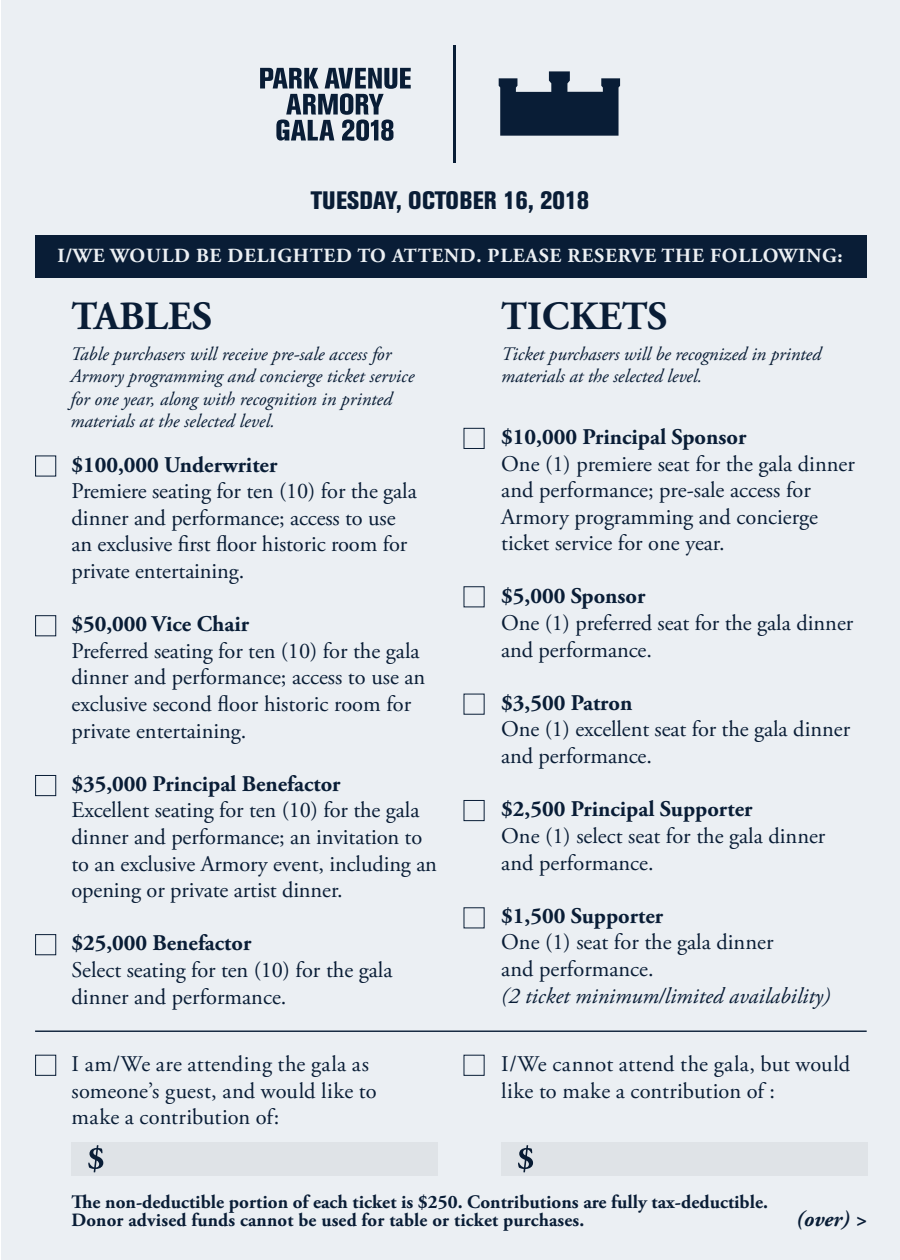
<style>
.page{position:relative;width:900px;height:1260px;background:#fff}
.page>*{position:absolute;margin:0;border:0;box-sizing:border-box;transform-origin:0 0}
.t1{font:700 40px "Adobe Garamond Pro";color:#091d36}
.t2{font:800 condensed 25px "Akzidenz Grotesk BE";color:#091d36}
.t3{font:22.5px/26.5px "Adobe Garamond Pro";color:#091d36}
.t4{font:700 22.5px "Adobe Garamond Pro";color:#091d36}
.t5{font:italic 22.5px "Adobe Garamond Pro";color:#091d36}
.t6{font:italic 700 22.5px "Adobe Garamond Pro";color:#091d36}
.t7{font:700 20px "Adobe Garamond Pro";letter-spacing:.04em;color:#ebeff3}
.t8{font:italic 19px/22.5px "Adobe Garamond Pro";color:#091d36}
.t9{font:700 19px "Adobe Garamond Pro";color:#091d36}
.t10{font:700 18.75px "Adobe Garamond Pro";letter-spacing:.01em;color:#091d36}
</style>
<div class="page">
<div style="left:2px;top:0;width:898px;height:1260px;background:#ebeff3"></div>
<div style="left:35px;top:235px;width:832px;height:43px;background:#091d36"></div>
<hr style="left:35px;top:1031px;width:832px;height:1px;background:#091d36">
<div style="left:35px;top:455px;width:21px;height:22px;border:1px solid #091d36"></div>
<div style="left:35px;top:615px;width:21px;height:21px;border:1px solid #091d36"></div>
<div style="left:35px;top:775px;width:21px;height:21px;border:1px solid #091d36"></div>
<div style="left:35px;top:934px;width:21px;height:21px;border:1px solid #091d36"></div>
<div style="left:35px;top:1055px;width:21px;height:21px;border:1px solid #091d36"></div>
<div style="left:463px;top:428px;width:22px;height:21px;border:1px solid #091d36"></div>
<div style="left:463px;top:800px;width:22px;height:21px;border:1px solid #091d36"></div>
<div style="left:72px;top:1142px;width:366px;height:34px;background:#dfe3e7"></div>
<svg style="left:88px;top:1145px;width:15px;height:27px"></svg>
<div style="left:501px;top:1142px;width:367px;height:34px;background:#dfe3e7"></div>
<hr style="left:453px;top:45px;width:3px;height:117px;background:#091d36">
<svg style="left:499px;top:71px;width:121px;height:65px"></svg>
<svg style="left:260px;top:68px;width:151px;height:73px"></svg>
<p class="t2" style="left:311px;top:186px;width:280px">TUESDAY, OCTOBER 16, 2018</p>
<p class="t7" style="left:57px;top:244px;width:787px">I/WE WOULD BE DELIGHTED TO ATTEND. PLEASE RESERVE THE FOLLOWING:</p>
<h1 class="t1" style="left:72px;top:293px;width:142px">TABLES</h1>
<h1 class="t1" style="left:501px;top:293px;width:168px">TICKETS</h1>
<p class="t8" style="left:70px;top:343px;width:345px">Table purchasers will receive pre-sale access for Armory programming and concierge ticket service for one year, along with recognition in printed materials at the selected level.</p>
<p class="t8" style="left:501px;top:343px;width:321px">Ticket purchasers will be recognized in printed materials at the selected level.</p>
<p class="t4" style="left:501px;top:424px;width:247px">$10,000 Principal Sponsor</p>
<p class="t3" style="left:501px;top:451px;width:355px">One (1) premiere seat for the gala dinner and performance; pre-sale access for Armory programming and concierge ticket service for one year.</p>
<p class="t4" style="left:501px;top:583px;width:146px">$5,000 Sponsor</p>
<p class="t3" style="left:501px;top:610px;width:354px">One (1) preferred seat for the gala dinner and performance.</p>
<p class="t4" style="left:501px;top:690px;width:133px">$3,500 Patron</p>
<p class="t3" style="left:501px;top:717px;width:350px">One (1) excellent seat for the gala dinner and performance.</p>
<p class="t4" style="left:501px;top:796px;width:253px">$2,500 Principal Supporter</p>
<p class="t3" style="left:501px;top:823px;width:326px">One (1) select seat for the gala dinner and performance.</p>
<p class="t4" style="left:501px;top:903px;width:163px">$1,500 Supporter</p>
<p class="t3" style="left:501px;top:930px;width:274px">One (1) seat for the gala dinner and performance.</p>
<p class="t5" style="left:501px;top:982px;width:330px">(2 ticket minimum/limited availability)</p>
<p class="t4" style="left:72px;top:451px;width:207px">$100,000 Underwriter</p>
<p class="t3" style="left:72px;top:479px;width:347px">Premiere seating for ten (10) for the gala dinner and performance; access to use an exclusive first floor historic room for private entertaining.</p>
<p class="t4" style="left:72px;top:611px;width:179px">$50,000 Vice Chair</p>
<p class="t3" style="left:72px;top:638px;width:355px">Preferred seating for ten (10) for the gala dinner and performance; access to use an exclusive second floor historic room for private entertaining.</p>
<p class="t4" style="left:72px;top:771px;width:271px">$35,000 Principal Benefactor</p>
<p class="t3" style="left:72px;top:798px;width:367px">Excellent seating for ten (10) for the gala dinner and performance; an invitation to to an exclusive Armory event, including an opening or private artist dinner.</p>
<p class="t4" style="left:72px;top:930px;width:181px">$25,000 Benefactor</p>
<p class="t3" style="left:72px;top:957px;width:322px">Select seating for ten (10) for the gala dinner and performance.</p>
<p class="t3" style="left:72px;top:1051px;width:307px">I am/We are attending the gala as someone’s guest, and would like to make a contribution of:</p>
<p class="t3" style="left:501px;top:1051px;width:350px">I/We cannot attend the gala, but would like to make a contribution of :</p>
<p class="t9" style="left:72px;top:1191px;width:698px">The non-deductible portion of each ticket is $250. Contributions are fully tax-deductible.</p>
<p class="t10" style="left:72px;top:1209px;width:514px">Donor advised funds cannot be used for table or ticket purchases.</p>
<p class="t6" style="left:796px;top:1206px;width:72px">(over) &gt;</p>
</div>
